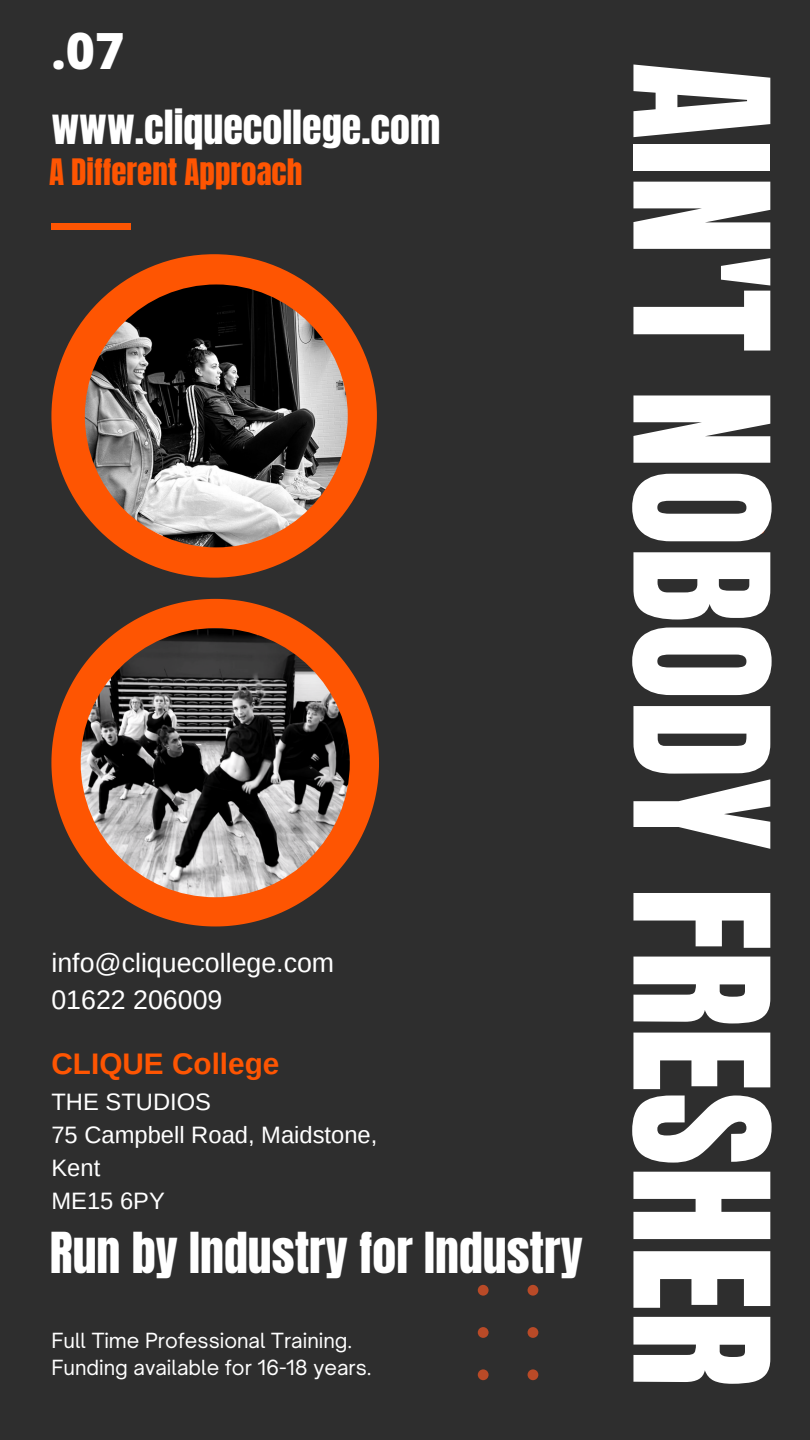
<style>
.page{position:relative;width:810px;height:1440px;background:#2e2e2e}
.page>*{position:absolute;margin:0;border:0;box-sizing:border-box;transform-origin:0 0}
.t1{font:159.4px "Anton";color:#fff}
.t2{font:800 50px "Open Sans";color:#fff}
.t3{font:48px "Anton";color:#fff}
.t4{font:40px "Anton";color:#fff}
.t5{font:31px "Anton";color:#fe5502}
.t6{font:700 29.7px "Arimo";color:#fe5502}
.t7{font:26.7px/36.8px "Arimo";color:#fff}
.t8{font:23.7px/33px "Arimo";color:#fff}
.t9{font:20px "Open Sauce One";color:#fff}
</style>
<div class="page">
<svg style="left:51px;top:599px;width:328px;height:327px;fill:#fe5502"></svg>
<img style="left:81px;top:628px;width:269px;height:269px;border-radius:50%">
<svg style="left:51px;top:254px;width:326px;height:323px;fill:#fe5502"></svg>
<img style="left:85px;top:284px;width:263px;height:263px;border-radius:50%">
<div style="left:51px;top:223px;width:80px;height:6px;background:#fe5502"></div>
<div style="left:758px;top:527px;width:6px;height:7px;background:#b94a27;border-radius:50%"></div>
<svg style="left:743px;top:527px;width:6px;height:7px"></svg>
<svg style="left:478px;top:1285px;width:60px;height:95px"></svg>
<p class="t2" style="left:51px;top:15px;width:74px">.07</p>
<p class="t4" style="left:51px;top:98px;width:390px">www.cliquecollege.com</p>
<p class="t5" style="left:49px;top:150px;width:255px">A Different Approach</p>
<h4 class="t7" style="left:51px;top:944px;width:284px">info@cliquecollege.com<br>01622 206009</h4>
<h5 class="t6" style="left:51px;top:1047px;width:230px">CLIQUE College</h5>
<p class="t8" style="left:51px;top:1085px;width:161px">THE STUDIOS</p>
<p class="t8" style="left:51px;top:1118px;width:327px">75 Campbell Road, Maidstone,<br>Kent</p>
<p class="t8" style="left:51px;top:1184px;width:115px">ME15 6PY</p>
<p class="t3" style="left:50px;top:1218px;width:535px">Run by Industry for Industry</p>
<h6 class="t9" style="left:51px;top:1328px;width:302px">Full Time Professional Training.</h6>
<p class="t9" style="left:51px;top:1355px;width:322px">Funding available for 16-18 years.</p>
<p class="t1" style="left:815px;top:62px;width:1326px;rotate:90deg">AIN'T NOBODY FRESHER</p>
</div>
